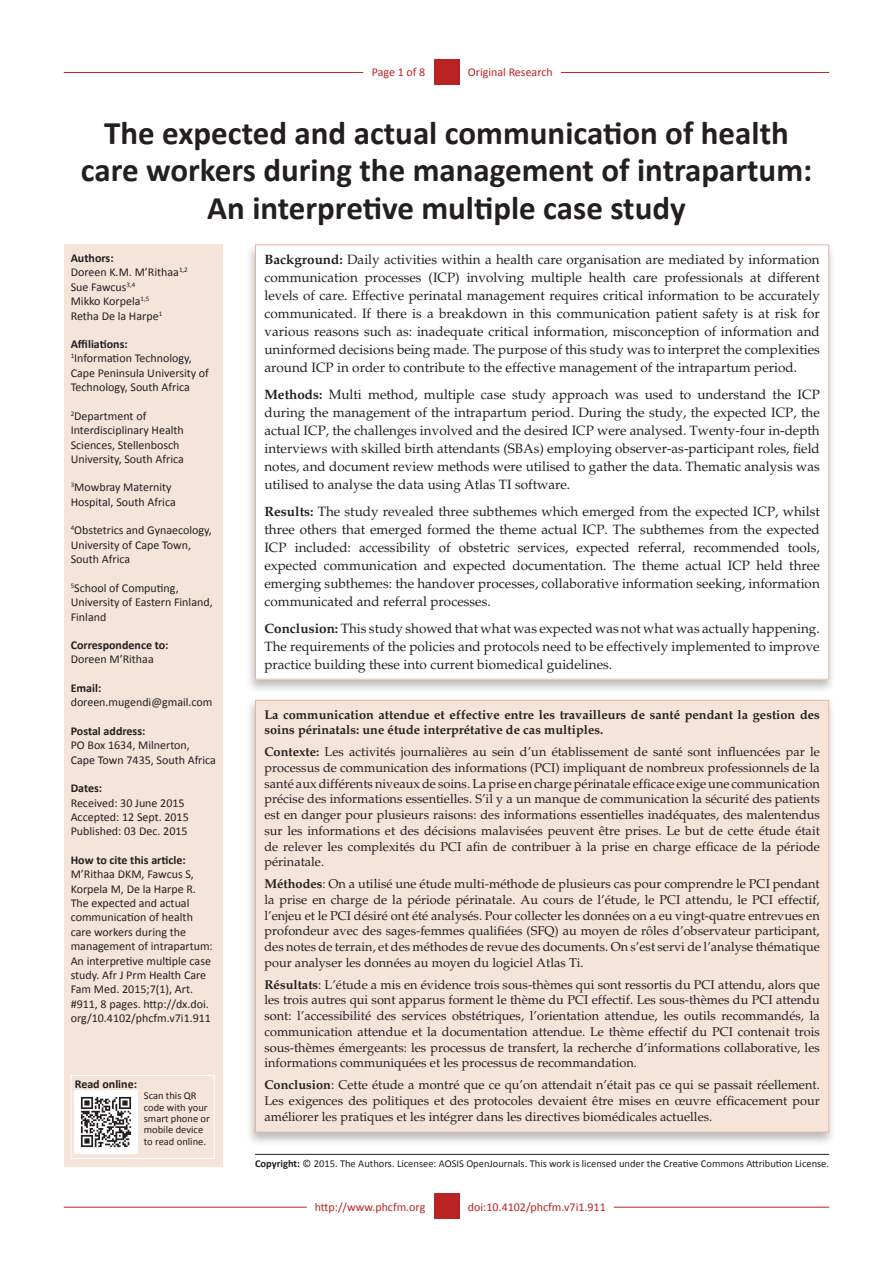
<style>
.page{position:relative;width:893px;height:1263px;background:#fff}
.page>*{position:absolute;margin:0;border:0;box-sizing:border-box;transform-origin:0 0}
.Article_Title{font:700 33px/37.5px "Calibri";color:#231f20;text-align:center}
.Abstract_Text{font:13.5px/18px "Palatino";color:#231f20;text-align:justify}
.Text{font:12.75px/15.8px "Palatino";color:#231f20;text-align:justify}
.Text1{font:700 12.75px/15.8px "Palatino";color:#231f20}
.Sidebar_text{font:12px/14.4px "Calibri";color:#231f20}
.Sidebar_head{font:700 12px "Calibri";color:#231f20}
.RRH_Bottom{font:12px "Calibri";color:#ba2324}
.LRH_Bottom{font:12px "Calibri";color:#ba2324}
.RRH{font:12px "Calibri";color:#ba2324}
.LRH{font:12px "Calibri";letter-spacing:-.005em;color:#ba2324}
.Sidebar_Bottom{font:10.5px "Calibri";color:#231f20}
.Sidebar_text-2{font:10.5px/11.4px "Calibri";color:#231f20}
.s1{font-weight:700}
</style>
<div class="page">
<hr style="left:64px;top:72px;width:299px;height:1px;background:#ba2324">
<hr style="left:561px;top:72px;width:268px;height:1px;background:#ba2324">
<div style="left:434px;top:59px;width:25px;height:26px;background:#ba2324"></div>
<hr style="left:64px;top:1207px;width:243px;height:1px;background:#ba2324">
<hr style="left:614px;top:1207px;width:215px;height:1px;background:#ba2324">
<div style="left:434px;top:1193px;width:25px;height:26px;background:#ba2324"></div>
<div style="left:64px;top:244px;width:159px;height:923px;background:#f5e4da"></div>
<div style="left:246px;top:242px;width:590px;height:451px;background:#231f20;opacity:.3"></div>
<div style="left:255px;top:245px;width:574px;height:434px;background:#fff"></div>
<div style="left:246px;top:697px;width:590px;height:450px;background:#231f20;opacity:.3"></div>
<div style="left:255px;top:700px;width:574px;height:432px;background:#f5e4da"></div>
<div style="left:71px;top:1075px;width:144px;height:84px;border:1px solid #fff"></div>
<img style="left:75px;top:1090px;width:63px;height:64px">
<hr style="left:255px;top:1154px;width:574px;height:1px;background:#231f20">
<p class="LRH" style="left:372px;top:65px;width:55px">Page 1 of 8</p>
<p class="RRH" style="left:468px;top:65px;width:86px">Original Research</p>
<p class="Article_Title" style="left:81px;top:113px;width:733px">The expected and actual communication of health care workers during the management of intrapartum:<br>An interpretive multiple case study</p>
<p class="Abstract_Text" style="left:264px;top:251px;width:557px"><span class="s1">Background:</span> Daily activities within a health care organisation are mediated by information communication processes (ICP) involving multiple health care professionals at different levels of care. Effective perinatal management requires critical information to be accurately communicated. If there is a breakdown in this communication patient safety is at risk for various reasons such as: inadequate critical information, misconception of information and uninformed decisions being made. The purpose of this study was to interpret the complexities around ICP in order to contribute to the effective management of the intrapartum period.</p>
<p class="Abstract_Text" style="left:264px;top:386px;width:557px"><span class="s1">Methods:</span> Multi method, multiple case study approach was used to understand the ICP during the management of the intrapartum period. During the study, the expected ICP, the actual ICP, the challenges involved and the desired ICP were analysed. Twenty-four in-depth interviews with skilled birth attendants (SBAs) employing observer-as-participant roles, field notes, and document review methods were utilised to gather the data. Thematic analysis was utilised to analyse the data using Atlas TI software.</p>
<p class="Abstract_Text" style="left:264px;top:503px;width:557px"><span class="s1">Results:</span> The study revealed three subthemes which emerged from the expected ICP, whilst three others that emerged formed the theme actual ICP. The subthemes from the expected ICP included: accessibility of obstetric services, expected referral, recommended tools, expected communication and expected documentation. The theme actual ICP held three emerging subthemes: the handover processes, collaborative information seeking, information communicated and referral processes.</p>
<p class="Abstract_Text" style="left:264px;top:620px;width:557px"><span class="s1">Conclusion:</span> This study showed that what was expected was not what was actually happening.<br>The requirements of the policies and protocols need to be effectively implemented to improve practice building these into current biomedical guidelines.</p>
<p class="Text1" style="left:264px;top:706px;width:557px">La communication attendue et effective entre les travailleurs de santé pendant la gestion des soins périnatals: une étude interprétative de cas multiples.</p>
<p class="Text" style="left:264px;top:744px;width:557px"><span class="s1">Contexte:</span> Les activités journalières au sein d’un établissement de santé sont influencées par le processus de communication des informations (PCI) impliquant de nombreux professionnels de la santé aux différents niveaux de soins. La prise en charge périnatale efficace exige une communication précise des informations essentielles. S’il y a un manque de communication la sécurité des patients est en danger pour plusieurs raisons: des informations essentielles inadéquates, des malentendus sur les informations et des décisions malavisées peuvent être prises. Le but de cette étude était de relever les complexités du PCI afin de contribuer à la prise en charge efficace de la période périnatale.</p>
<p class="Text" style="left:264px;top:876px;width:557px"><span class="s1">Méthodes</span>: On a utilisé une étude multi-méthode de plusieurs cas pour comprendre le PCI pendant la prise en charge de la période périnatale. Au cours de l’étude, le PCI attendu, le PCI effectif, l’enjeu et le PCI désiré ont été analysés. Pour collecter les données on a eu vingt-quatre entrevues en profondeur avec des sages-femmes qualifiées (SFQ) au moyen de rôles d’observateur participant, des notes de terrain, et des méthodes de revue des documents. On s’est servi de l’analyse thématique pour analyser les données au moyen du logiciel Atlas Ti.</p>
<p class="Text" style="left:264px;top:977px;width:557px"><span class="s1">Résultats</span>: L’étude a mis en évidence trois sous-thèmes qui sont ressortis du PCI attendu, alors que les trois autres qui sont apparus forment le thème du PCI effectif. Les sous-thèmes du PCI attendu sont: l’accessibilité des services obstétriques, l’orientation attendue, les outils recommandés, la communication attendue et la documentation attendue. Le thème effectif du PCI contenait trois sous-thèmes émergeants: les processus de transfert, la recherche d’informations collaborative, les informations communiquées et les processus de recommandation.</p>
<p class="Text" style="left:264px;top:1077px;width:557px"><span class="s1">Conclusion</span>: Cette étude a montré que ce qu’on attendait n’était pas ce qui se passait réellement.<br>Les exigences des politiques et des protocoles devaient être mises en œuvre efficacement pour améliorer les pratiques et les intégrer dans les directives biomédicales actuelles.</p>
<p class="Sidebar_head" style="left:71px;top:250px;width:44px">Authors:</p>
<p class="Sidebar_text" style="left:71px;top:265px;width:119px">Doreen K.M. M’Rithaa<sup>1,2</sup></p>
<p class="Sidebar_text" style="left:71px;top:280px;width:66px">Sue Fawcus<sup>3,4</sup></p>
<p class="Sidebar_text" style="left:71px;top:294px;width:80px">Mikko Korpela<sup>1,5</sup></p>
<p class="Sidebar_text" style="left:71px;top:308px;width:93px">Retha De la Harpe<sup>1</sup></p>
<p class="Sidebar_head" style="left:71px;top:337px;width:59px">Affiliations:</p>
<p class="Sidebar_text" style="left:71px;top:351px;width:140px"><sup>1</sup>Information Technology,<br>Cape Peninsula University of<br>Technology, South Africa</p>
<p class="Sidebar_text" style="left:71px;top:409px;width:115px"><sup>2</sup>Department of<br>Interdisciplinary Health<br>Sciences, Stellenbosch<br>University, South Africa</p>
<p class="Sidebar_text" style="left:71px;top:480px;width:107px"><sup>3</sup>Mowbray Maternity<br>Hospital, South Africa</p>
<p class="Sidebar_text" style="left:71px;top:523px;width:143px"><sup>4</sup>Obstetrics and Gynaecology,<br>University of Cape Town,<br>South Africa</p>
<p class="Sidebar_text" style="left:71px;top:580px;width:144px"><sup>5</sup>School of Computing,<br>University of Eastern Finland,<br>Finland</p>
<p class="Sidebar_head" style="left:71px;top:637px;width:99px">Correspondence to:</p>
<p class="Sidebar_text" style="left:71px;top:652px;width:85px">Doreen M’Rithaa</p>
<p class="Sidebar_head" style="left:71px;top:680px;width:32px">Email:</p>
<p class="Sidebar_text" style="left:71px;top:695px;width:143px">doreen.mugendi@gmail.com</p>
<p class="Sidebar_head" style="left:71px;top:723px;width:76px">Postal address:</p>
<p class="Sidebar_text" style="left:71px;top:738px;width:147px">PO Box 1634, Milnerton,<br>Cape Town 7435, South Africa</p>
<p class="Sidebar_head" style="left:71px;top:781px;width:33px">Dates:</p>
<p class="Sidebar_text" style="left:71px;top:795px;width:115px">Received: 30 June 2015</p>
<p class="Sidebar_text" style="left:71px;top:810px;width:120px">Accepted: 12 Sept. 2015</p>
<p class="Sidebar_text" style="left:71px;top:824px;width:118px">Published: 03 Dec. 2015</p>
<p class="Sidebar_head" style="left:71px;top:852px;width:117px">How to cite this article:</p>
<p class="Sidebar_text" style="left:71px;top:867px;width:144px">M’Rithaa DKM, Fawcus S,<br>Korpela M, De la Harpe R.<br>The expected and actual communication of health care workers during the management of intrapartum:<br>An interpretive multiple case study. Afr J Prm Health Care<br>Fam Med. 2015;7(1), Art. #911, 8 pages. http://dx.doi. org/10.4102/phcfm.v7i1.911</p>
<p class="Sidebar_head" style="left:75px;top:1077px;width:64px">Read online:</p>
<p class="Sidebar_text-2" style="left:144px;top:1090px;width:67px">Scan this QR code with your smart phone or mobile device to read online.</p>
<p class="Sidebar_Bottom" style="left:255px;top:1157px;width:576px"><span class="s1">Copyright:</span> © 2015. The Authors. Licensee: AOSIS OpenJournals. This work is licensed under the Creative Commons Attribution License.</p>
<p class="LRH_Bottom" style="left:315px;top:1199px;width:112px">http://www.phcfm.org</p>
<p class="RRH_Bottom" style="left:468px;top:1199px;width:139px">doi:10.4102/phcfm.v7i1.911</p>
</div>
